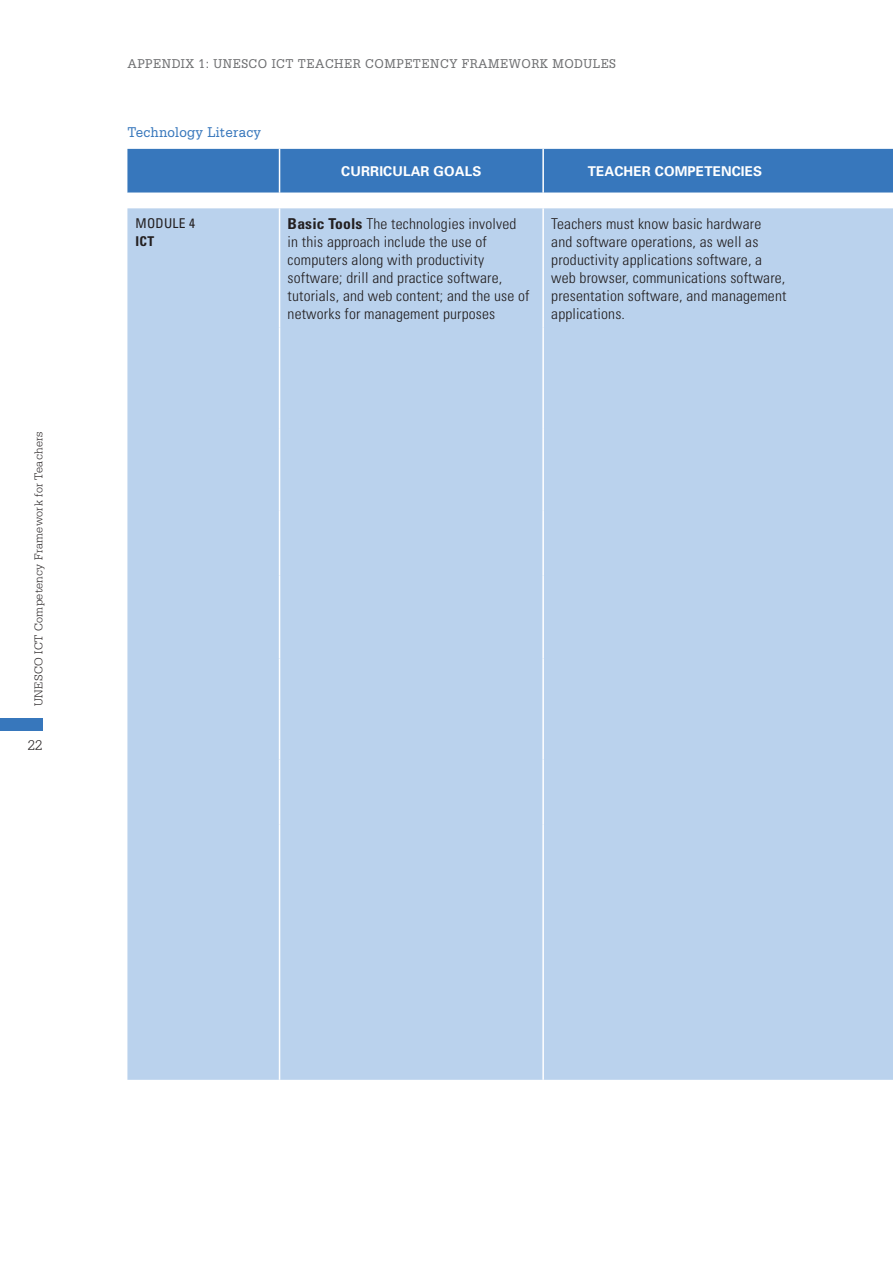
<style>
.page{position:relative;width:893px;height:1263px;background:#fff}
.page>*{position:absolute;margin:0;border:0;box-sizing:border-box;transform-origin:0 0}
.t1{font:300 condensed 15px/18px "Univers";letter-spacing:.01em;color:#231f20;scale:1.04 1}
.t2{font:15px "Serifa Std";letter-spacing:.02em;color:#3777bc;scale:.9 1}
.t3{font:300 15px "Serifa Std";color:#231f20;scale:.96 1}
.t4{font:13.5px "Serifa Std";letter-spacing:.04em;color:#6d6e70;scale:.9 1}
.t5{font:700 13.5px "Univers";letter-spacing:.01em;color:#fff}
.t6{font:condensed 13.5px "Univers";letter-spacing:.02em;color:#231f20}
.t7{font:700 condensed 13.5px "Univers";color:#231f20}
.t8{font:300 12px "Serifa Std";letter-spacing:.02em;color:#231f20}
.s1{font-weight:700}
</style>
<div class="page">
<div style="left:0;top:719px;width:42px;height:12px;background:#3777bc"></div>
<div style="left:127px;top:149px;width:765px;height:44px;background:#3777bc"></div>
<div style="left:127px;top:208px;width:765px;height:872px;background:#bad2ed"></div>
<hr style="left:279px;top:149px;width:1px;height:44px;background:#fff">
<hr style="left:542px;top:149px;width:2px;height:44px;background:#fff">
<hr style="left:279px;top:208px;width:1px;height:119px;background:#fff">
<hr style="left:542px;top:208px;width:2px;height:119px;background:#fff">
<hr style="left:279px;top:327px;width:1px;height:101px;background:#fff">
<hr style="left:542px;top:327px;width:2px;height:101px;background:#fff">
<hr style="left:279px;top:428px;width:1px;height:83px;background:#fff">
<hr style="left:542px;top:428px;width:2px;height:83px;background:#fff">
<hr style="left:279px;top:511px;width:1px;height:65px;background:#fff">
<hr style="left:542px;top:511px;width:2px;height:65px;background:#fff">
<hr style="left:279px;top:576px;width:1px;height:83px;background:#fff">
<hr style="left:542px;top:576px;width:2px;height:83px;background:#fff">
<hr style="left:279px;top:659px;width:1px;height:100px;background:#fff">
<hr style="left:542px;top:659px;width:2px;height:100px;background:#fff">
<hr style="left:279px;top:759px;width:1px;height:65px;background:#fff">
<hr style="left:542px;top:759px;width:2px;height:65px;background:#fff">
<hr style="left:279px;top:824px;width:1px;height:137px;background:#fff">
<hr style="left:542px;top:824px;width:2px;height:137px;background:#fff">
<hr style="left:279px;top:961px;width:1px;height:119px;background:#fff">
<hr style="left:542px;top:961px;width:2px;height:119px;background:#fff">
<p class="t8" style="left:31px;top:706px;width:276px;rotate:-90deg">UNESCO ICT Competency Framework for Teachers</p>
<p class="t3" style="left:28px;top:736px;width:17px">22</p>
<p class="t4" style="left:127px;top:60px;width:544px">APPENDIX 1: UNESCO ICT TEACHER COMPETENCY FRAMEWORK MODULES</p>
<p class="t2" style="left:127px;top:128px;width:150px">Technology Literacy</p>
<p class="t6" style="left:136px;top:218px;width:61px">MODULE 4</p>
<p class="t7" style="left:136px;top:236px;width:20px">ICT</p>
<p class="t5" style="left:341px;top:166px;width:142px">CURRICULAR GOALS</p>
<p class="t5" style="left:588px;top:166px;width:176px">TEACHER COMPETENCIES</p>
<p class="t1" style="left:288px;top:216px;width:234px"><span class="s1">Basic Tools</span> The technologies involved in this approach include the use of computers along with productivity software; drill and practice software, tutorials, and web content; and the use of networks for management purposes</p>
<p class="t1" style="left:551px;top:216px;width:228px">Teachers must know basic hardware<br>and software operations, as well as productivity applications software, a web browser, communications software, presentation software, and management applications.</p>
</div>
